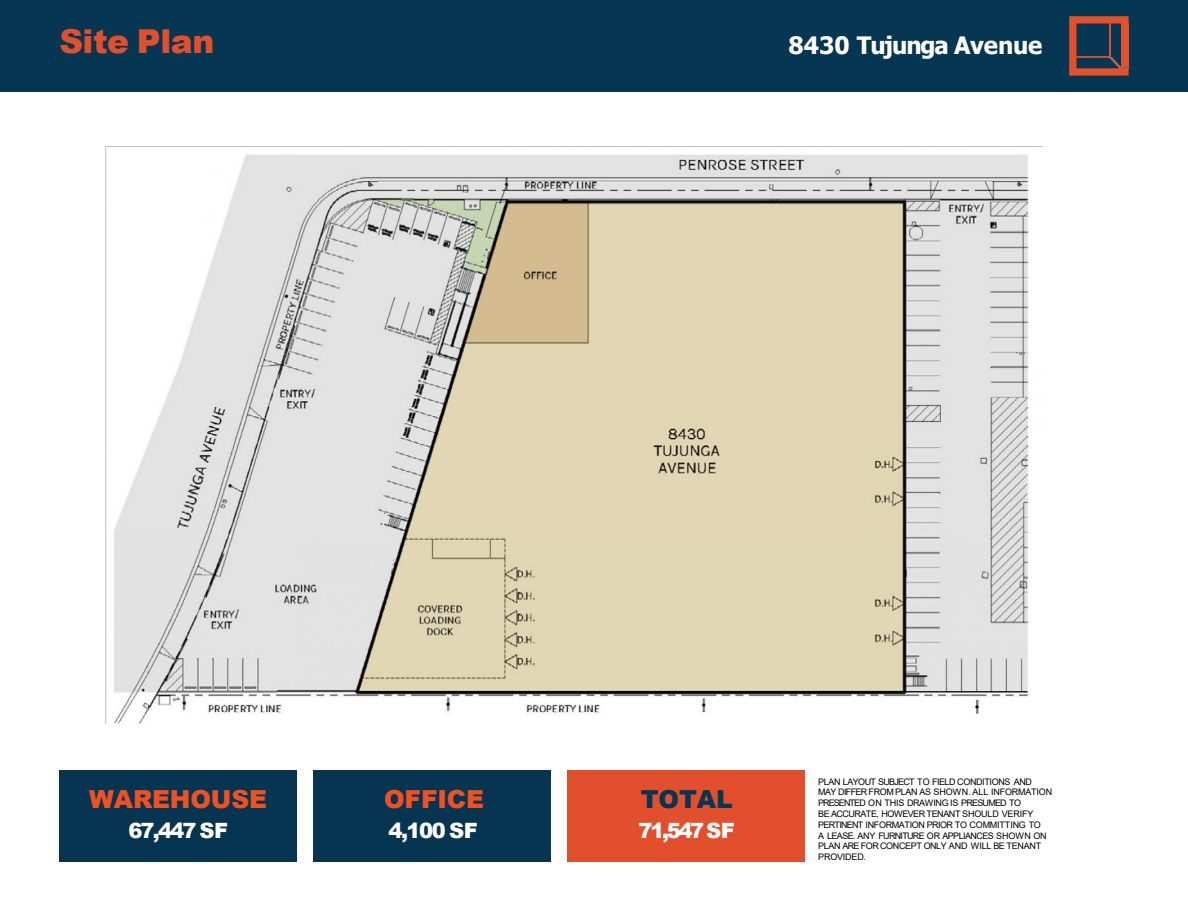
<style>
.page{position:relative;width:1188px;height:918px;background:#fff}
.page>*{position:absolute;margin:0;border:0;box-sizing:border-box;transform-origin:0 0}
.t1{font:900 33px "Arial";letter-spacing:-.015em;color:#e24f2d}
.t2{font:900 24.9px "Arial";letter-spacing:-.005em;color:#ef5122}
.t3{font:900 24.9px "Arial";letter-spacing:-.005em;color:#053652}
.t4{font:700 24px "Tahoma";letter-spacing:-.01em;color:#fff}
.t5{font:900 21px "Arial";letter-spacing:-.085em;color:#fff}
.t6{font:9px/10.8px "Arial";letter-spacing:-.04em;color:#000}
</style>
<div class="page">
<div style="left:0;top:0;width:1188px;height:92px;background:#053652"></div>
<svg style="left:1069px;top:16px;width:60px;height:60px"></svg>
<img style="left:1110px;top:58px;width:19px;height:10px">
<hr style="left:1109px;top:23px;width:2px;height:33px;background:#e3502c">
<div style="left:1121px;top:23px;width:8px;height:44px;background:#e3502c"></div>
<img style="left:106px;top:146px;width:936px;height:578px">
<div style="left:567px;top:770px;width:238px;height:92px;background:#e24f2d"></div>
<div style="left:313px;top:770px;width:238px;height:92px;background:#063552"></div>
<div style="left:59px;top:770px;width:238px;height:92px;background:#063552"></div>
<h2 class="t1" style="left:59px;top:18px;width:157px">Site Plan</h2>
<p class="t4" style="left:788px;top:29px;width:255px">8430 Tujunga Avenue</p>
<p class="t2" style="left:89px;top:781px;width:179px">WAREHOUSE</p>
<p class="t5" style="left:128px;top:816px;width:101px">67,447 SF</p>
<p class="t2" style="left:384px;top:781px;width:101px">OFFICE</p>
<p class="t5" style="left:388px;top:816px;width:91px">4,100 SF</p>
<p class="t3" style="left:641px;top:781px;width:93px">TOTAL</p>
<p class="t5" style="left:639px;top:816px;width:98px">71,547 SF</p>
<p class="t6" style="left:818px;top:776px;width:236px">PLAN LAYOUT SUBJECT TO FIELD CONDITIONS AND<br>MAY DIFFER FROM PLAN AS SHOWN. ALL INFORMATION<br>PRESENTED ON THIS DRAWING IS PRESUMED TO</p>
<p class="t6" style="left:818px;top:808px;width:230px">BE ACCURATE, HOWEVER TENANT SHOULD VERIFY PERTINENT INFORMATION PRIOR TO COMMITTING TO A LEASE. ANY FURNITURE OR APPLIANCES SHOWN ON PLAN ARE FOR CONCEPT ONLY AND WILL BE TENANT PROVIDED.</p>
</div>
